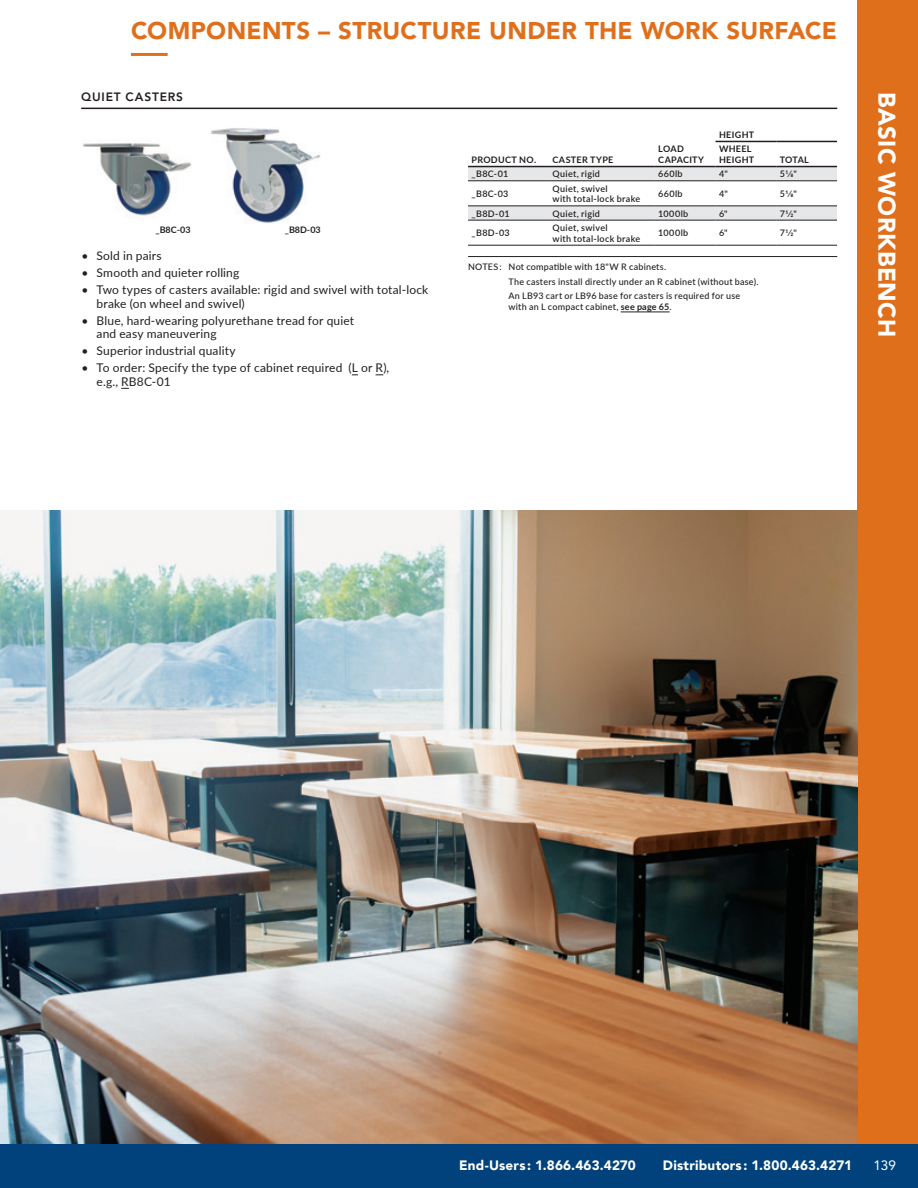
<style>
.page{position:relative;width:918px;height:1188px;background:#fff}
.page>*{position:absolute;margin:0;border:0;box-sizing:border-box;transform-origin:0 0}
.t1{font:900 24px "Avenir LT Std";letter-spacing:.015em;color:#e06f1c}
.t2{font:900 24px "Avenir LT Std";letter-spacing:.015em;color:#fff}
.t3{font:900 13.5px "Avenir LT Std";letter-spacing:.015em;color:#fff}
.t4{font:13.5px "Avenir LT Std";color:#fff}
.t5{font:12px/13.5px "Lato";letter-spacing:.015em;color:#231f20}
.Produits{font:800 12px "Avenir LT Std";letter-spacing:.065em;color:#231f20}
.Données{font:600 9px/10.8px "Lato";letter-spacing:.035em;color:#231f20}
.Notes_additionnelles{font:500 9px/10.8px "Lato";letter-spacing:.025em;color:#231f20}
.Tableau_produits_-_E{font:700 9px/10.8px "Lato";letter-spacing:.035em;color:#231f20}
.Note{font:500 9px "Lato";letter-spacing:.025em;color:#231f20}
.No_de_produit{font:700 9px "Lato";color:#231f20}
.s1{font-weight:700}
</style>
<div class="page">
<div style="left:857px;top:0;width:61px;height:1188px;background:#e06f1c"></div>
<img style="left:0;top:511px;width:857px;height:633px">
<img style="left:83px;top:143px;width:109px;height:73px">
<img style="left:211px;top:128px;width:110px;height:95px">
<div style="left:0;top:1144px;width:918px;height:44px;background:#01427c"></div>
<hr style="left:131px;top:53px;width:37px;height:3px;background:#e06f1c">
<hr style="left:81px;top:108px;width:756px;height:1px;background:#231f20">
<hr style="left:468px;top:256px;width:369px;height:1px;background:#231f20">
<hr style="left:621px;top:312px;width:49px;height:1px;background:#231f20">
<svg style="left:468px;top:167px;width:369px;height:53px"></svg>
<hr style="left:549px;top:181px;width:106px;height:1px;background:#231f20">
<hr style="left:655px;top:181px;width:61px;height:1px;background:#231f20">
<hr style="left:716px;top:181px;width:60px;height:1px;background:#231f20">
<hr style="left:776px;top:181px;width:61px;height:1px;background:#231f20">
<hr style="left:468px;top:206px;width:81px;height:1px;background:#231f20">
<hr style="left:655px;top:206px;width:61px;height:1px;background:#231f20">
<hr style="left:716px;top:206px;width:60px;height:1px;background:#231f20">
<hr style="left:776px;top:206px;width:61px;height:1px;background:#231f20">
<hr style="left:468px;top:220px;width:81px;height:1px;background:#231f20">
<hr style="left:549px;top:220px;width:106px;height:1px;background:#231f20">
<hr style="left:655px;top:220px;width:61px;height:1px;background:#231f20">
<hr style="left:716px;top:220px;width:60px;height:1px;background:#231f20">
<hr style="left:776px;top:220px;width:61px;height:1px;background:#231f20">
<hr style="left:468px;top:245px;width:81px;height:1px;background:#231f20">
<hr style="left:655px;top:245px;width:61px;height:1px;background:#231f20">
<hr style="left:716px;top:245px;width:60px;height:1px;background:#231f20">
<hr style="left:776px;top:245px;width:61px;height:1px;background:#231f20">
<hr style="left:716px;top:141px;width:60px;height:1px;background:#231f20">
<hr style="left:776px;top:141px;width:61px;height:1px;background:#231f20">
<hr style="left:468px;top:181px;width:81px;height:1px;background:#231f20">
<hr style="left:549px;top:206px;width:106px;height:1px;background:#231f20">
<hr style="left:549px;top:245px;width:106px;height:1px;background:#231f20">
<hr style="left:468px;top:166px;width:81px;height:1px;background:#231f20">
<hr style="left:549px;top:166px;width:106px;height:1px;background:#231f20">
<hr style="left:655px;top:166px;width:61px;height:1px;background:#231f20">
<hr style="left:716px;top:166px;width:60px;height:1px;background:#231f20">
<hr style="left:776px;top:166px;width:61px;height:1px;background:#231f20">
<h1 class="t1" style="left:131px;top:17px;width:707px">COMPONENTS – STRUCTURE UNDER THE WORK SURFACE</h1>
<p class="Produits" style="left:81px;top:90px;width:103px">QUIET CASTERS</p>
<p class="No_de_produit" style="left:156px;top:223px;width:37px">_B8C-03</p>
<p class="No_de_produit" style="left:285px;top:223px;width:37px">_B8D-03</p>
<p class="t5" style="left:82px;top:248px;width:82px">• Sold in pairs</p>
<p class="t5" style="left:82px;top:265px;width:159px">• Smooth and quieter rolling</p>
<p class="t5" style="left:97px;top:282px;width:333px;text-indent:-15px">• Two types of casters available: rigid and swivel with total-lock brake (on wheel and swivel)</p>
<p class="t5" style="left:97px;top:313px;width:259px;text-indent:-15px">• Blue, hard-wearing polyurethane tread for quiet and easy maneuvering</p>
<p class="t5" style="left:82px;top:343px;width:156px">• Superior industrial quality</p>
<p class="t5" style="left:97px;top:360px;width:294px;text-indent:-15px">• To order: Specify the type of cabinet required (L or R), e.g., RB8C-01</p>
<p class="Tableau_produits_-_E" style="left:472px;top:154px;width:66px">PRODUCT NO.</p>
<p class="Tableau_produits_-_E" style="left:553px;top:154px;width:62px">CASTER TYPE</p>
<p class="Tableau_produits_-_E" style="left:658px;top:143px;width:47px">LOAD<br>CAPACITY</p>
<p class="Tableau_produits_-_E" style="left:719px;top:129px;width:37px">HEIGHT</p>
<p class="Tableau_produits_-_E" style="left:719px;top:143px;width:37px">WHEEL<br>HEIGHT</p>
<p class="Tableau_produits_-_E" style="left:780px;top:154px;width:31px">TOTAL</p>
<p class="Données" style="left:472px;top:168px;width:38px">_B8C-01</p>
<p class="Données" style="left:553px;top:168px;width:49px">Quiet, rigid</p>
<p class="Données" style="left:658px;top:168px;width:26px">660lb</p>
<p class="Données" style="left:719px;top:168px;width:10px">4"</p>
<p class="Données" style="left:780px;top:168px;width:19px">51⁄8"</p>
<p class="Données" style="left:472px;top:188px;width:38px">_B8C-03</p>
<p class="Données" style="left:553px;top:182px;width:89px">Quiet, swivel<br>with total-lock brake</p>
<p class="Données" style="left:658px;top:188px;width:26px">660lb</p>
<p class="Données" style="left:719px;top:188px;width:10px">4"</p>
<p class="Données" style="left:780px;top:188px;width:19px">51⁄8"</p>
<p class="Données" style="left:472px;top:208px;width:40px">_B8D-01</p>
<p class="Données" style="left:553px;top:208px;width:49px">Quiet, rigid</p>
<p class="Données" style="left:658px;top:208px;width:32px">1000lb</p>
<p class="Données" style="left:719px;top:208px;width:10px">6"</p>
<p class="Données" style="left:780px;top:208px;width:19px">71⁄2"</p>
<p class="Données" style="left:472px;top:227px;width:40px">_B8D-03</p>
<p class="Données" style="left:553px;top:222px;width:89px">Quiet, swivel<br>with total-lock brake</p>
<p class="Données" style="left:658px;top:227px;width:32px">1000lb</p>
<p class="Données" style="left:719px;top:227px;width:10px">6"</p>
<p class="Données" style="left:780px;top:227px;width:19px">71⁄2"</p>
<p class="Note" style="left:468px;top:261px;width:200px">NOTES : Not compatible with 18"W R cabinets.</p>
<p class="Notes_additionnelles" style="left:509px;top:276px;width:251px">The casters install directly under an R cabinet (without base).</p>
<p class="Notes_additionnelles" style="left:509px;top:290px;width:233px">An LB93 cart or LB96 base for casters is required for use with an L compact cabinet, <span class="s1">see page 65</span>.</p>
<h1 class="t2" style="left:901px;top:92px;width:247px;rotate:90deg">BASIC WORKBENCH</h1>
<p class="t3" style="left:459px;top:1157px;width:178px">End-Users : 1.866.463.4270</p>
<p class="t3" style="left:663px;top:1157px;width:191px">Distributors : 1.800.463.4271</p>
<p class="t4" style="left:873px;top:1158px;width:24px">139</p>
</div>
